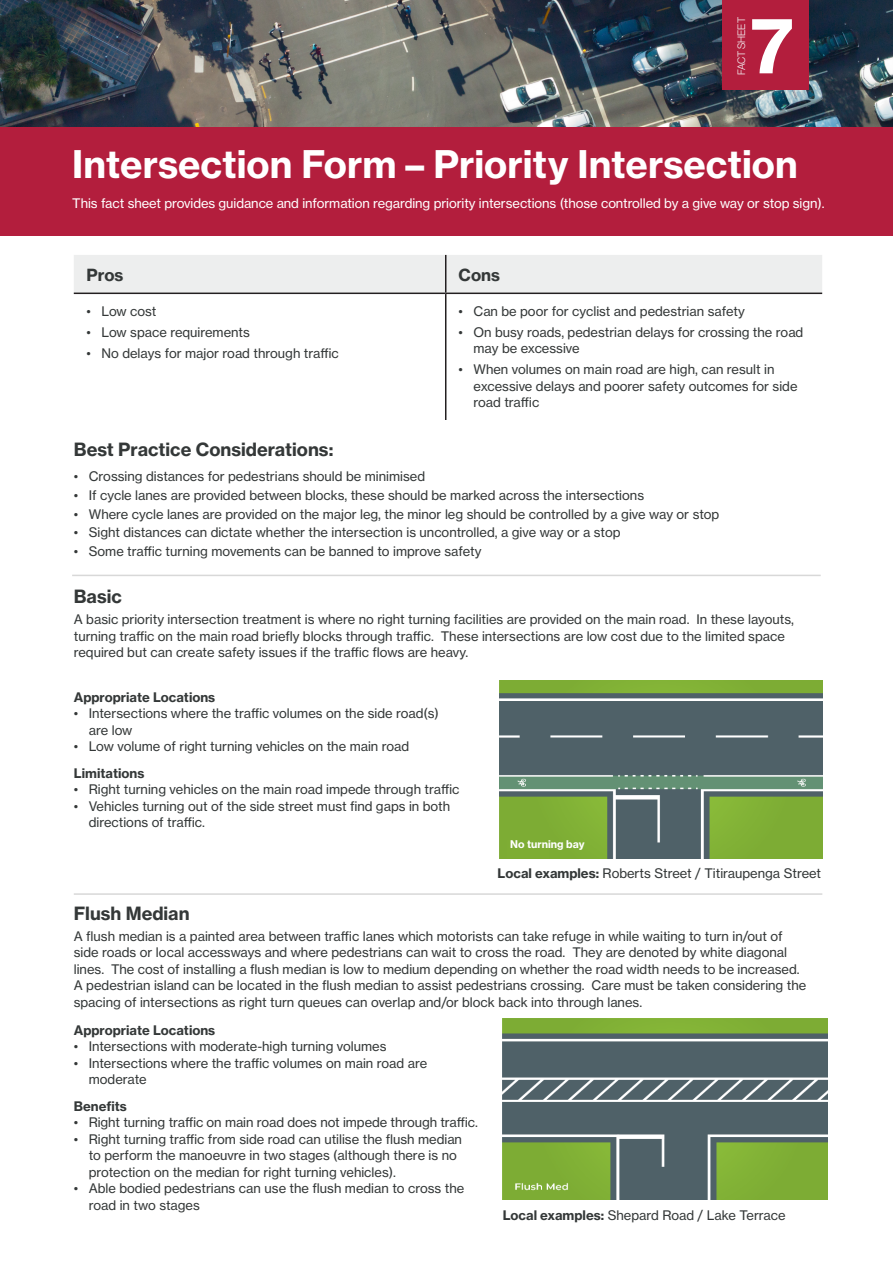
<style>
.page{position:relative;width:893px;height:1263px;background:#fff}
.page>*{position:absolute;margin:0;border:0;box-sizing:border-box;transform-origin:0 0}
.Fact_sheet_number{font:76.05px "N Haas Grotesk TX Pro 75 Bd";color:#fff}
.Main_heading{font:37.5px "N Haas Grotesk TX Pro 75 Bd";color:#fff}
.t1{font:18px "N Haas Grotesk TX Pro 75 Bd";color:#343838}
.t2{font:16.5px "N Haas Grotesk TX Pro 75 Bd";color:#343838}
.t3{font:13.05px/16.5px "N Haas Grotesk TX Std 55 Rg";color:#343838}
.intro_text{font:13.05px "N Haas Grotesk TX Std 55 Rg";letter-spacing:-.005em;color:#fff}
.t4{font:13.05px "N Haas Grotesk TX Pro 75 Bd";color:#343838}
.t5{font:10.5px "N Haas Grotesk TX Pro 75 Bd";color:#fff}
.Fact_sheet_number-2{font:10.5px "N Haas Grotesk DS Std 45 Lt";color:#f4f5f6}
.s1{font-family:"N Haas Grotesk TX Pro 75 Bd"}
</style>
<div class="page">
<div style="left:74px;top:255px;width:748px;height:38px;background:#edeeee"></div>
<hr style="left:445px;top:255px;width:1px;height:38px;background:#231f20">
<hr style="left:74px;top:293px;width:372px;height:1px;background:#231f20">
<hr style="left:446px;top:293px;width:376px;height:1px;background:#231f20">
<hr style="left:445px;top:294px;width:1px;height:126px;background:#231f20">
<img style="left:0;top:0;width:893px;height:127px">
<div style="left:0;top:127px;width:893px;height:109px;background:#b31e3d"></div>
<div style="left:723px;top:0;width:86px;height:90px;background:#b31e3d"></div>
<hr style="left:72px;top:575px;width:749px;height:1px;background:#d8d8d8">
<img style="left:499px;top:680px;width:323px;height:179px">
<hr style="left:74px;top:893px;width:748px;height:2px;background:#d8d8d8">
<img style="left:503px;top:1018px;width:324px;height:182px">
<div style="left:507px;top:840px;width:42px;height:17px;background:#7ead34"></div>
<p class="Fact_sheet_number-2" style="left:735px;top:75px;width:59px;rotate:-90deg">FACT SHEET</p>
<p class="Fact_sheet_number" style="left:750px;top:-2px;width:45px">7</p>
<p class="Main_heading" style="left:72px;top:140px;width:727px">Intersection Form – Priority Intersection</p>
<p class="intro_text" style="left:72px;top:195px;width:754px">This fact sheet provides guidance and information regarding priority intersections (those controlled by a give way or stop sign).</p>
<p class="t2" style="left:87px;top:264px;width:38px">Pros</p>
<p class="t2" style="left:458px;top:264px;width:43px">Cons</p>
<p class="t3" style="left:87px;top:303px;width:71px">• Low cost</p>
<p class="t3" style="left:87px;top:324px;width:165px">• Low space requirements</p>
<p class="t3" style="left:87px;top:345px;width:254px">• No delays for major road through traffic</p>
<p class="t3" style="left:458px;top:303px;width:288px">• Can be poor for cyclist and pedestrian safety</p>
<p class="t3" style="left:473px;top:324px;width:331px;text-indent:-15px">• On busy roads, pedestrian delays for crossing the road may be excessive</p>
<p class="t3" style="left:473px;top:361px;width:325px;text-indent:-15px">• When volumes on main road are high, can result in excessive delays and poorer safety outcomes for side road traffic</p>
<p class="t1" style="left:74px;top:438px;width:261px">Best Practice Considerations:</p>
<p class="t3" style="left:74px;top:468px;width:353px">• Crossing distances for pedestrians should be minimised</p>
<p class="t3" style="left:74px;top:487px;width:572px">• If cycle lanes are provided between blocks, these should be marked across the intersections</p>
<p class="t3" style="left:74px;top:505px;width:647px">• Where cycle lanes are provided on the major leg, the minor leg should be controlled by a give way or stop</p>
<p class="t3" style="left:74px;top:524px;width:548px">• Sight distances can dictate whether the intersection is uncontrolled, a give way or a stop</p>
<p class="t3" style="left:74px;top:543px;width:409px">• Some traffic turning movements can be banned to improve safety</p>
<p class="t1" style="left:74px;top:585px;width:50px">Basic</p>
<p class="t3" style="left:74px;top:611px;width:722px">A basic priority intersection treatment is where no right turning facilities are provided on the main road. In these layouts, turning traffic on the main road briefly blocks through traffic. These intersections are low cost due to the limited space required but can create safety issues if the traffic flows are heavy.</p>
<p class="t4" style="left:74px;top:689px;width:143px">Appropriate Locations</p>
<p class="t3" style="left:89px;top:705px;width:352px;text-indent:-15px">• Intersections where the traffic volumes on the side road(s) are low</p>
<p class="t3" style="left:74px;top:738px;width:337px">• Low volume of right turning vehicles on the main road</p>
<p class="t4" style="left:74px;top:765px;width:72px">Limitations</p>
<p class="t3" style="left:74px;top:781px;width:387px">• Right turning vehicles on the main road impede through traffic</p>
<p class="t3" style="left:89px;top:798px;width:363px;text-indent:-15px">• Vehicles turning out of the side street must find gaps in both directions of traffic.</p>
<p class="t5" style="left:510px;top:837px;width:76px">No turning bay</p>
<p class="t3" style="left:498px;top:865px;width:325px"><span class="s1">Local examples:</span> Roberts Street / Titiraupenga Street</p>
<p class="t1" style="left:74px;top:902px;width:117px">Flush Median</p>
<p class="t3" style="left:74px;top:927px;width:734px">A flush median is a painted area between traffic lanes which motorists can take refuge in while waiting to turn in/out of side roads or local accessways and where pedestrians can wait to cross the road. They are denoted by white diagonal lines. The cost of installing a flush median is low to medium depending on whether the road width needs to be increased.<br>A pedestrian island can be located in the flush median to assist pedestrians crossing. Care must be taken considering the spacing of intersections as right turn queues can overlap and/or block back into through lanes.</p>
<p class="t4" style="left:74px;top:1022px;width:143px">Appropriate Locations</p>
<p class="t3" style="left:74px;top:1038px;width:314px">• Intersections with moderate-high turning volumes</p>
<p class="t3" style="left:89px;top:1055px;width:340px;text-indent:-15px">• Intersections where the traffic volumes on main road are moderate</p>
<p class="t4" style="left:74px;top:1098px;width:55px">Benefits</p>
<p class="t3" style="left:74px;top:1114px;width:406px">• Right turning traffic on main road does not impede through traffic.</p>
<p class="t3" style="left:89px;top:1131px;width:375px;text-indent:-15px">• Right turning traffic from side road can utilise the flush median to perform the manoeuvre in two stages (although there is no protection on the median for right turning vehicles).</p>
<p class="t3" style="left:89px;top:1180px;width:377px;text-indent:-15px">• Able bodied pedestrians can use the flush median to cross the road in two stages</p>
<p class="t3" style="left:503px;top:1207px;width:284px"><span class="s1">Local examples:</span> Shepard Road / Lake Terrace</p>
</div>
